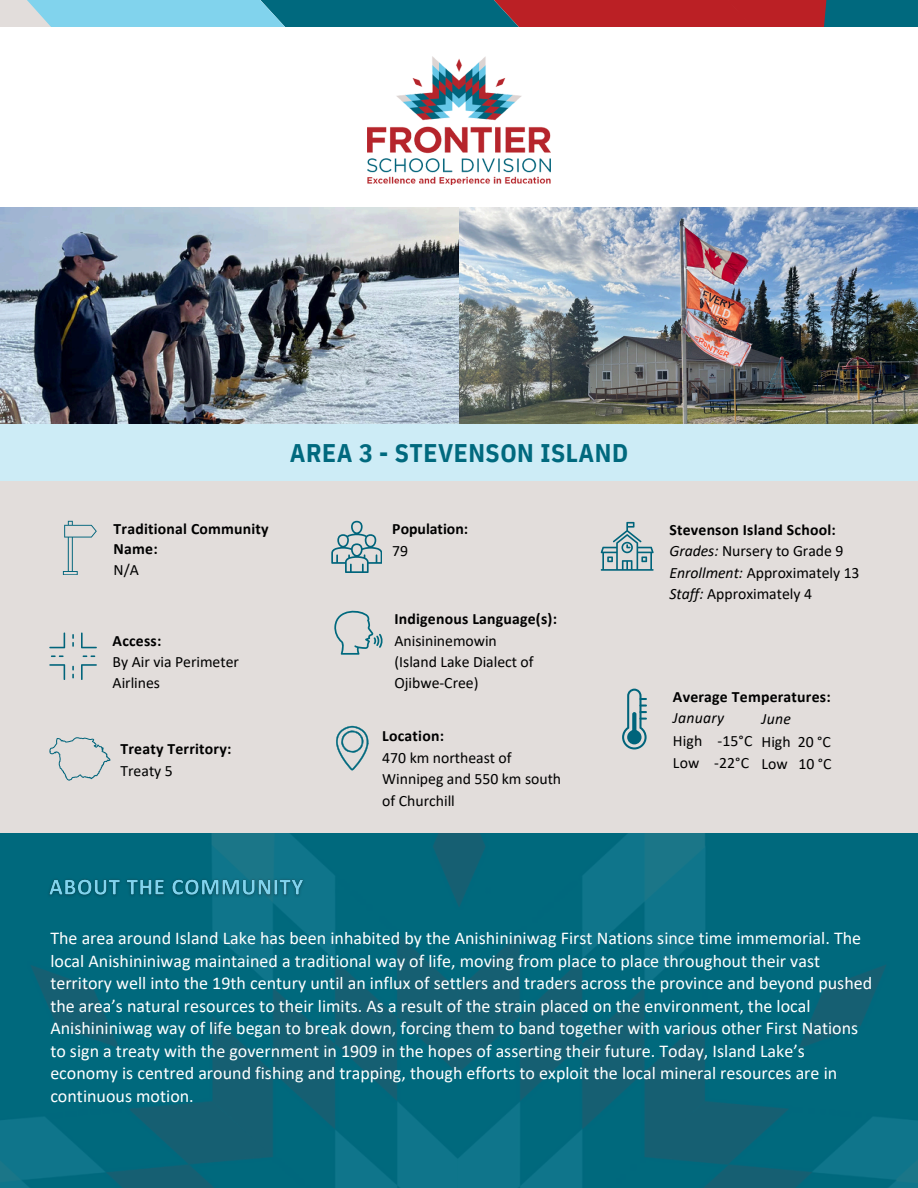
<style>
.page{position:relative;width:918px;height:1188px;background:#e2dddb}
.page>*{position:absolute;margin:0;border:0;box-sizing:border-box;transform-origin:0 0}
.t1{font:700 25.5px "IBM Plex Sans Cond";letter-spacing:.02em;color:#00697e}
.t2{font:18px/22.5px "Calibri";color:#fff}
.t3{font:15.75px/21.3px "Calibri";color:#000}
.t4{font:700 15.75px/20.2px "Calibri";letter-spacing:.015em;color:#000}
.t5{font:italic 15.75px "Calibri";letter-spacing:.015em;color:#000}
.s1{font-style:italic}
</style>
<div class="page">
<div style="left:0;top:0;width:918px;height:220px;background:#fff"></div>
<div style="left:0;top:207px;width:918px;height:273px;background:#cdecf6"></div>
<img style="left:0;top:207px;width:918px;height:216px">
<svg style="left:336px;top:726px;width:33px;height:44px"></svg>
<svg style="left:0;top:834px;width:918px;height:354px;background:#06687c"></svg>
<svg style="left:334px;top:610px;width:49px;height:44px"></svg>
<svg style="left:63px;top:521px;width:34px;height:54px"></svg>
<svg style="left:81px;top:632px;width:16px;height:16px"></svg>
<svg style="left:49px;top:632px;width:16px;height:16px"></svg>
<svg style="left:49px;top:664px;width:16px;height:16px"></svg>
<svg style="left:81px;top:664px;width:16px;height:16px"></svg>
<svg style="left:72px;top:634px;width:2px;height:13px"></svg>
<svg style="left:72px;top:666px;width:2px;height:12px"></svg>
<svg style="left:83px;top:655px;width:12px;height:2px"></svg>
<svg style="left:51px;top:655px;width:13px;height:2px"></svg>
<svg style="left:50px;top:737px;width:61px;height:44px"></svg>
<svg style="left:331px;top:521px;width:51px;height:52px"></svg>
<svg style="left:601px;top:522px;width:53px;height:48px"></svg>
<svg style="left:622px;top:689px;width:25px;height:60px"></svg>
<img style="left:368px;top:56px;width:182px;height:129px">
<svg style="left:0;top:0;width:918px;height:27px;background:#6c6f7f"></svg>
<img style="left:43px;top:873px;width:267px;height:29px">
<p class="t1" style="left:290px;top:436px;width:340px">AREA 3 - STEVENSON ISLAND</p>
<p class="t4" style="left:114px;top:519px;width:157px">Traditional Community<br>Name:</p>
<p class="t3" style="left:114px;top:561px;width:27px">N/A</p>
<p class="t4" style="left:113px;top:631px;width:50px">Access:</p>
<p class="t3" style="left:113px;top:652px;width:128px">By Air via Perimeter<br>Airlines</p>
<p class="t4" style="left:120px;top:740px;width:112px">Treaty Territory:</p>
<h1 class="t3" style="left:120px;top:761px;width:54px">Treaty 5</h1>
<p class="t4" style="left:392px;top:519px;width:77px">Population:</p>
<p class="t3" style="left:392px;top:541px;width:17px">79</p>
<p class="t4" style="left:395px;top:610px;width:164px">Indigenous Language(s):</p>
<p class="t3" style="left:395px;top:631px;width:104px">Anisininemowin</p>
<p class="t3" style="left:395px;top:652px;width:141px">(Island Lake Dialect of<br>Ojibwe-Cree)</p>
<p class="t4" style="left:382px;top:727px;width:63px">Location:</p>
<p class="t3" style="left:382px;top:748px;width:180px">470 km northeast of<br>Winnipeg and 550 km south of Churchill</p>
<p class="t4" style="left:669px;top:521px;width:168px">Stevenson Island School:</p>
<p class="t3" style="left:669px;top:542px;width:176px"><span class="s1">Grades:</span> Nursery to Grade 9</p>
<p class="t3" style="left:669px;top:563px;width:192px"><span class="s1">Enrollment:</span> Approximately 13</p>
<p class="t3" style="left:669px;top:584px;width:144px"><span class="s1">Staff:</span> Approximately 4</p>
<p class="t4" style="left:673px;top:687px;width:159px">Average Temperatures:</p>
<p class="t5" style="left:673px;top:711px;width:53px">January</p>
<p class="t3" style="left:673px;top:730px;width:81px;line-height:22.5px">High -15°C<br>Low -22°C</p>
<p class="t5" style="left:762px;top:713px;width:31px">June</p>
<p class="t3" style="left:762px;top:732px;width:71px">High 20 °C</p>
<p class="t3" style="left:762px;top:755px;width:72px">Low 10 °C</p>
<p class="t2" style="left:50px;top:929px;width:823px">The area around Island Lake has been inhabited by the Anishininiwag First Nations since time immemorial. The local Anishininiwag maintained a traditional way of life, moving from place to place throughout their vast territory well into the 19th century until an influx of settlers and traders across the province and beyond pushed the area’s natural resources to their limits. As a result of the strain placed on the environment, the local Anishininiwag way of life began to break down, forcing them to band together with various other First Nations to sign a treaty with the government in 1909 in the hopes of asserting their future. Today, Island Lake’s economy is centred around fishing and trapping, though efforts to exploit the local mineral resources are in continuous motion.</p>
</div>
